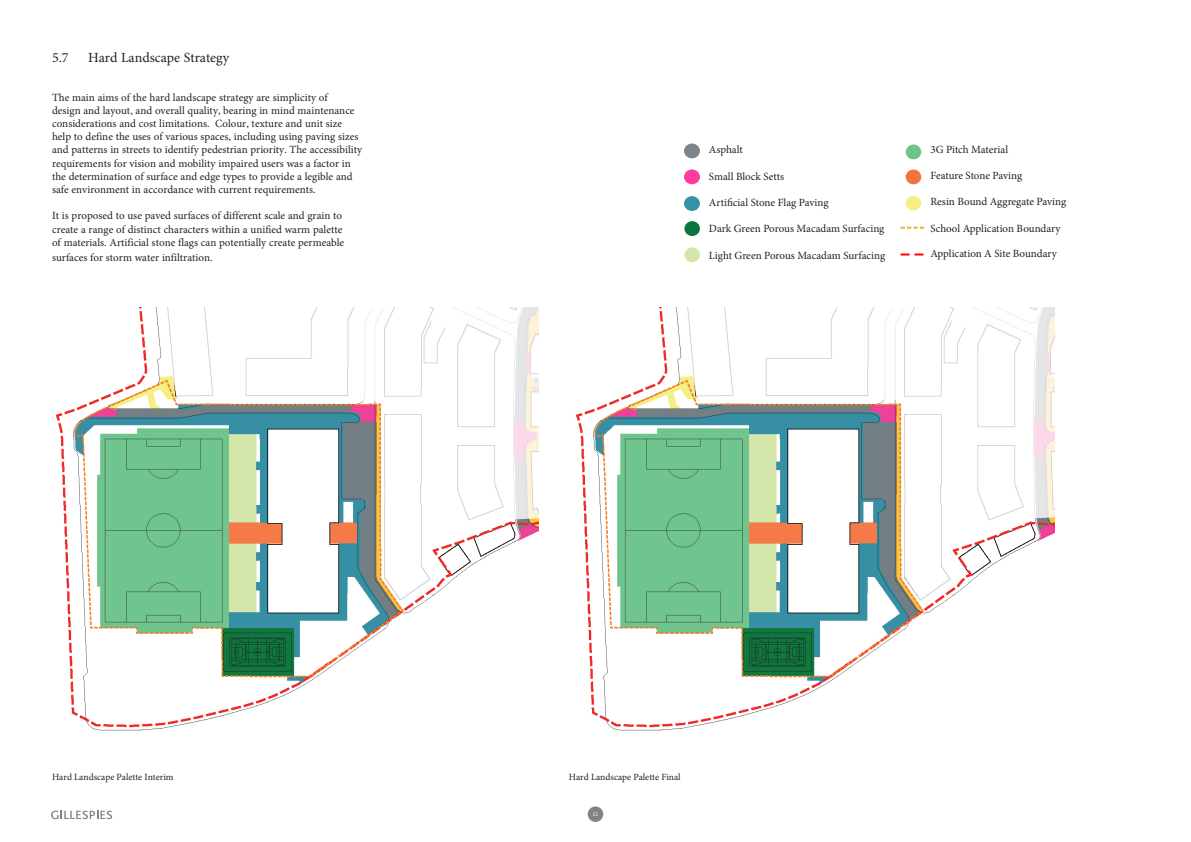
<style>
.page{position:relative;width:1191px;height:842px;background:#fff}
.page>*{position:absolute;margin:0;border:0;box-sizing:border-box;transform-origin:0 0}
.t1{font:14px "Minion Pro";color:#231f20}
.Body_Copy{font:11px/13.2px "Minion Pro";color:#231f20}
.t2{font:9.5px "Minion Pro";color:#231f20}
.t3{font:6px "Minion Pro";color:#fff}
</style>
<div class="page">
<div style="left:588px;top:806px;width:15px;height:16px;background:#808285;border-radius:50%"></div>
<svg style="left:51px;top:811px;width:61px;height:8px"></svg>
<img style="left:575px;top:308px;width:367px;height:423px">
<div style="left:684px;top:143px;width:16px;height:15px;background:#7c858c;border-radius:50%"></div>
<div style="left:684px;top:221px;width:16px;height:15px;background:#0d743c;border-radius:50%"></div>
<div style="left:684px;top:247px;width:16px;height:15px;background:#d4e6aa;border-radius:50%"></div>
<div style="left:905px;top:145px;width:16px;height:14px;background:#6ec38b;border-radius:50%"></div>
<div style="left:684px;top:169px;width:16px;height:15px;background:#ff3c9c;border-radius:50%"></div>
<div style="left:684px;top:196px;width:16px;height:15px;background:#3792a6;border-radius:50%"></div>
<div style="left:905px;top:169px;width:16px;height:15px;background:#f3733c;border-radius:50%"></div>
<div style="left:905px;top:196px;width:16px;height:15px;background:#f5ef86;border-radius:50%"></div>
<svg style="left:901px;top:253px;width:21px;height:2px"></svg>
<svg style="left:901px;top:227px;width:22px;height:2px"></svg>
<img style="left:55px;top:308px;width:365px;height:423px">
<svg style="left:159px;top:307px;width:380px;height:298px"></svg>
<svg style="left:679px;top:307px;width:376px;height:297px"></svg>
<p class="t1" style="left:52px;top:48px;width:18px">5.7</p>
<p class="t1" style="left:88px;top:48px;width:143px">Hard Landscape Strategy</p>
<p class="Body_Copy" style="left:52px;top:91px;width:312px">The main aims of the hard landscape strategy are simplicity of<br>design and layout, and overall quality, bearing in mind maintenance considerations and cost limitations. Colour, texture and unit size help to define the uses of various spaces, including using paving sizes and patterns in streets to identify pedestrian priority. The accessibility requirements for vision and mobility impaired users was a factor in the determination of surface and edge types to provide a legible and safe environment in accordance with current requirements.</p>
<p class="Body_Copy" style="left:52px;top:209px;width:294px">It is proposed to use paved surfaces of different scale and grain to create a range of distinct characters within a unified warm palette of materials. Artificial stone flags can potentially create permeable</p>
<p class="Body_Copy" style="left:52px;top:251px;width:162px">surfaces for storm water infiltration.</p>
<p class="Body_Copy" style="left:709px;top:143px;width:35px">Asphalt</p>
<p class="Body_Copy" style="left:709px;top:170px;width:77px">Small Block Setts</p>
<p class="Body_Copy" style="left:709px;top:196px;width:121px">Artificial Stone Flag Paving</p>
<p class="Body_Copy" style="left:709px;top:222px;width:177px">Dark Green Porous Macadam Surfacing</p>
<p class="Body_Copy" style="left:709px;top:249px;width:178px">Light Green Porous Macadam Surfacing</p>
<p class="Body_Copy" style="left:930px;top:142px;width:79px">3G Pitch Material</p>
<p class="Body_Copy" style="left:930px;top:169px;width:93px">Feature Stone Paving</p>
<p class="Body_Copy" style="left:930px;top:195px;width:137px">Resin Bound Aggregate Paving</p>
<p class="Body_Copy" style="left:930px;top:222px;width:132px">School Application Boundary</p>
<p class="Body_Copy" style="left:930px;top:247px;width:128px">Application A Site Boundary</p>
<p class="t2" style="left:52px;top:771px;width:123px">Hard Landscape Palette Interim</p>
<p class="t2" style="left:569px;top:771px;width:113px">Hard Landscape Palette Final</p>
<p class="t3" style="left:592px;top:810px;width:7px">12</p>
</div>
